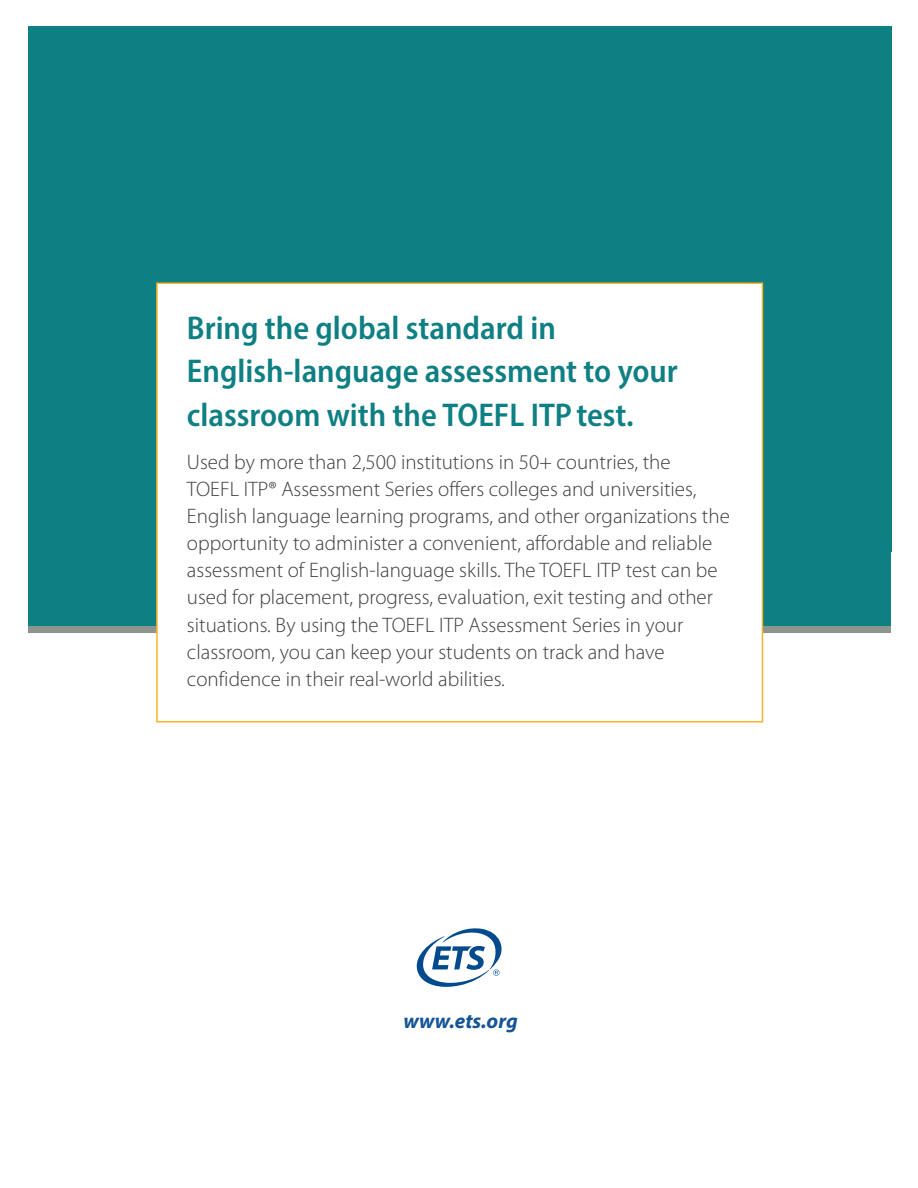
<style>
.page{position:relative;width:918px;height:1188px;background:#fff}
.page>*{position:absolute;margin:0;border:0;box-sizing:border-box;transform-origin:0 0}
.H2__backcover_sub__N{font:600 semi-condensed 33px/43.5px "Myriad Pro";color:#0e7f83}
.P__backcover_text__N{font:300 21px/27px "Myriad Pro";color:#3e3e3f}
.url_NEW{font:italic 700 21px "Myriad Pro";color:#155495}
</style>
<div class="page">
<div style="left:28px;top:626px;width:863px;height:7px;background:#8d968e"></div>
<div style="left:28px;top:27px;width:864px;height:599px;background:#0e7f83"></div>
<div style="left:156px;top:283px;width:607px;height:440px;background:#fff;border:2px solid #f8b525"></div>
<div style="left:891px;top:552px;width:25px;height:257px;background:#fff"></div>
<svg style="left:417px;top:928px;width:85px;height:59px"></svg>
<h2 class="H2__backcover_sub__N" style="left:187px;top:305px;width:492px">Bring the global standard in<br>English-language assessment to your classroom with the TOEFL ITP test.</h2>
<p class="P__backcover_text__N" style="left:187px;top:449px;width:544px">Used by more than 2,500 institutions in 50+ countries, the<br>TOEFL ITP® Assessment Series offers colleges and universities, English language learning programs, and other organizations the opportunity to administer a convenient, affordable and reliable assessment of English-language skills. The TOEFL ITP test can be used for placement, progress, evaluation, exit testing and other situations. By using the TOEFL ITP Assessment Series in your classroom, you can keep your students on track and have confidence in their real-world abilities.</p>
<p class="url_NEW" style="left:403px;top:1008px;width:116px">www.ets.org</p>
</div>
